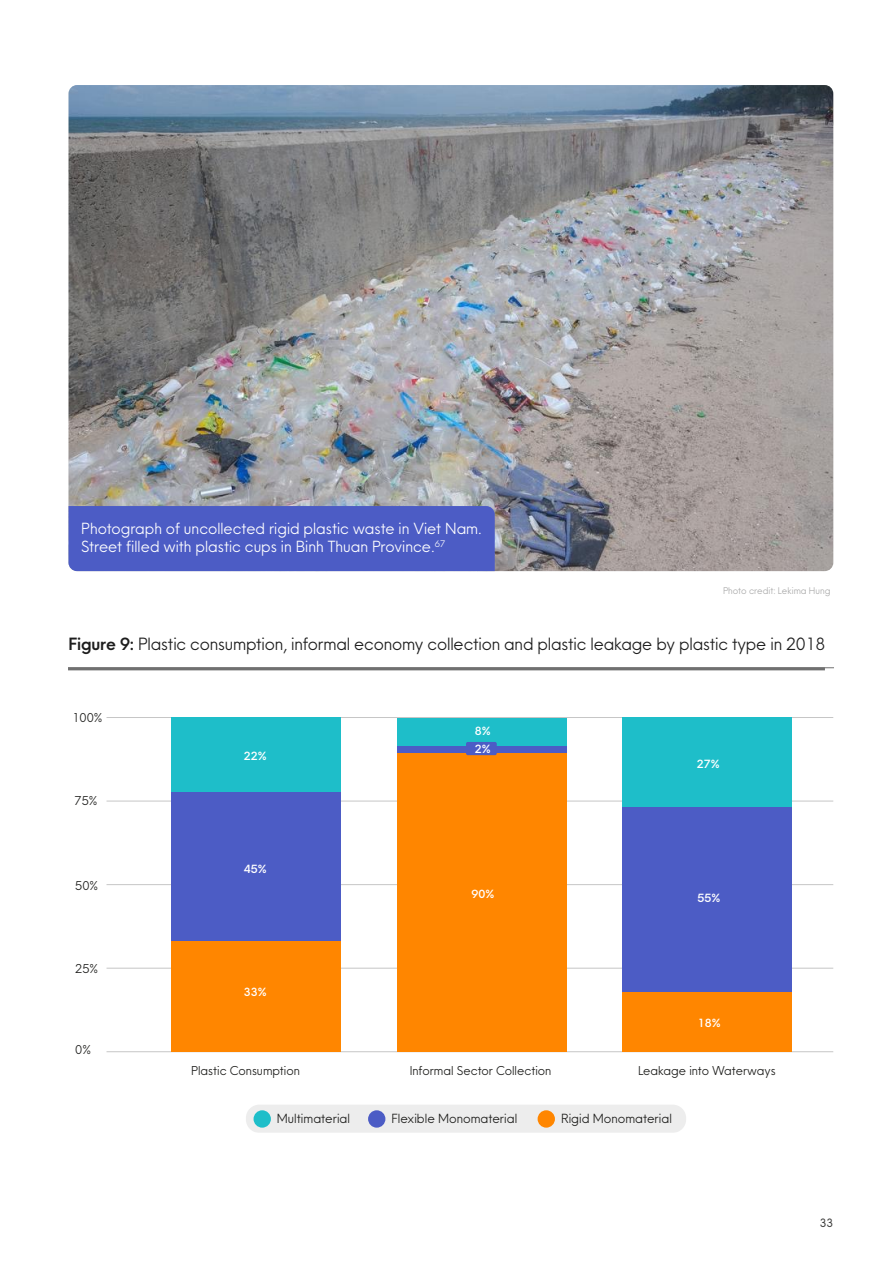
<style>
.page{position:relative;width:893px;height:1263px;background:#fff}
.page>*{position:absolute;margin:0;border:0;box-sizing:border-box;transform-origin:0 0}
.t1{font:16.5px "Neue Einstellung";letter-spacing:-.01em;color:#1d1d1d}
.t2{font:15px/18px "Neue Einstellung";color:#fff}
.t3{font:12.3px "Neue Einstellung";color:#1d1d1b}
.t4{font:12px "Neue Einstellung";color:#1d1d1b}
.t5{font:11.25px "Neue Einstellung";color:#3c3c3b}
.t6{font:500 11.1px "Neue Einstellung";color:#fff;scale:1.04 1}
.t7{font:9px "Neue Einstellung";color:#a9a9a9}
.s1{font-weight:600}
</style>
<div class="page">
<img style="left:69px;top:85px;width:764px;height:486px">
<div style="left:69px;top:506px;width:426px;height:65px;background:#4c5cc5"></div>
<hr style="left:68px;top:667px;width:766px;height:1px;background:#707070">
<hr style="left:68px;top:667px;width:757px;height:3px;background:#707070">
<div style="left:246px;top:1104px;width:440px;height:29px;background:#ededed;border-radius:13px"></div>
<div style="left:254px;top:1110px;width:17px;height:18px;background:#1ebec9;border-radius:50%"></div>
<div style="left:368px;top:1110px;width:17px;height:18px;background:#4c5cc5;border-radius:50%"></div>
<div style="left:538px;top:1110px;width:17px;height:18px;background:#ff8600;border-radius:50%"></div>
<hr style="left:107px;top:1051px;width:726px;height:1px;background:#c6c6c6">
<hr style="left:107px;top:968px;width:726px;height:1px;background:#c6c6c6">
<hr style="left:107px;top:717px;width:726px;height:1px;background:#c6c6c6">
<hr style="left:107px;top:801px;width:726px;height:1px;background:#c6c6c6">
<hr style="left:107px;top:884px;width:726px;height:1px;background:#c6c6c6">
<div style="left:172px;top:941px;width:169px;height:111px;background:#ff8600"></div>
<div style="left:622px;top:992px;width:170px;height:60px;background:#ff8600"></div>
<div style="left:397px;top:752px;width:169px;height:300px;background:#ff8600"></div>
<div style="left:172px;top:792px;width:169px;height:149px;background:#4c5cc5"></div>
<div style="left:622px;top:807px;width:170px;height:185px;background:#4c5cc5"></div>
<div style="left:397px;top:745px;width:169px;height:7px;background:#4c5cc5"></div>
<div style="left:172px;top:717px;width:169px;height:75px;background:#1ebec9"></div>
<div style="left:622px;top:717px;width:170px;height:90px;background:#1ebec9"></div>
<div style="left:397px;top:717px;width:169px;height:28px;background:#1ebec9"></div>
<div style="left:466px;top:742px;width:31px;height:13px;background:#4c5cc5;border-radius:2px"></div>
<p class="t2" style="left:81px;top:518px;width:402px">Photograph of uncollected rigid plastic waste in Viet Nam.<br>Street filled with plastic cups in Binh Thuan Province.<sup>67</sup></p>
<p class="t7" style="left:723px;top:582px;width:109px">Photo credit: Lekima Hung</p>
<p class="t1" style="left:69px;top:630px;width:758px"><span class="s1">Figure 9:</span> Plastic consumption, informal economy collection and plastic leakage by plastic type in 2018</p>
<p class="t4" style="left:72px;top:707px;width:32px">100%</p>
<p class="t4" style="left:75px;top:790px;width:24px">75%</p>
<p class="t4" style="left:75px;top:875px;width:24px">50%</p>
<p class="t4" style="left:75px;top:958px;width:24px">25%</p>
<p class="t4" style="left:75px;top:1039px;width:17px">0%</p>
<p class="t6" style="left:244px;top:746px;width:23px">22%</p>
<p class="t6" style="left:244px;top:859px;width:23px">45%</p>
<p class="t6" style="left:244px;top:983px;width:23px">33%</p>
<p class="t6" style="left:475px;top:721px;width:17px">8%</p>
<p class="t6" style="left:475px;top:739px;width:17px">2%</p>
<p class="t6" style="left:471px;top:884px;width:23px">90%</p>
<p class="t6" style="left:697px;top:754px;width:23px">27%</p>
<p class="t6" style="left:697px;top:888px;width:23px">55%</p>
<p class="t6" style="left:698px;top:1013px;width:23px">18%</p>
<p class="t4" style="left:191px;top:1060px;width:110px">Plastic Consumption</p>
<p class="t4" style="left:410px;top:1060px;width:143px">Informal Sector Collection</p>
<p class="t4" style="left:638px;top:1060px;width:139px">Leakage into Waterways</p>
<p class="t3" style="left:277px;top:1108px;width:75px">Multimaterial</p>
<p class="t3" style="left:391px;top:1108px;width:127px">Flexible Monomaterial</p>
<p class="t3" style="left:561px;top:1108px;width:112px">Rigid Monomaterial</p>
<p class="t5" style="left:820px;top:1213px;width:15px">33</p>
</div>
